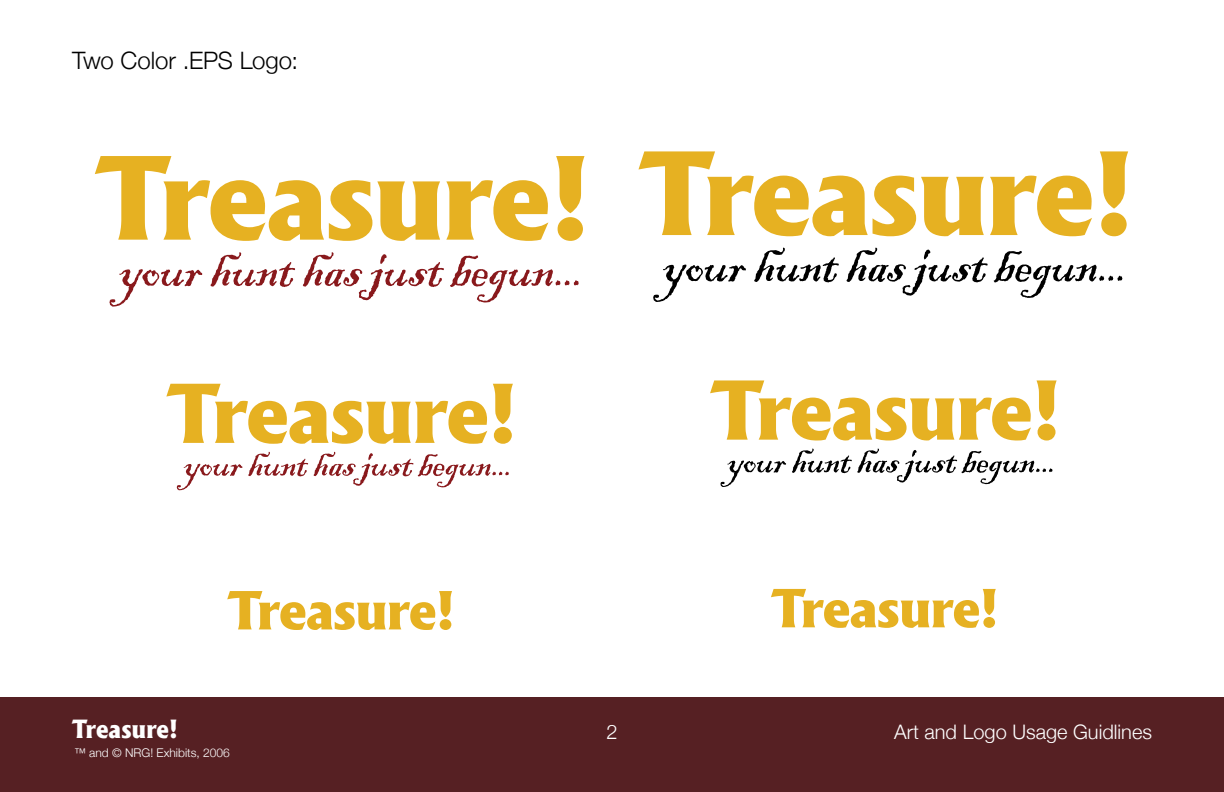
<style>
.page{position:relative;width:1224px;height:792px;background:#fff}
.page>*{position:absolute;margin:0;border:0;box-sizing:border-box;transform-origin:0 0}
.t1{font:300 24px "Helvetica Neue";color:#000}
.t2{font:800 24px "Albertus";letter-spacing:.015em;color:#fff}
.t3{font:300 20px "Helvetica Neue";color:#fff}
.t4{font:300 12px "Helvetica Neue";color:#fff}
</style>
<div class="page">
<div style="left:0;top:697px;width:1224px;height:95px;background:#562023"></div>
<svg style="left:95px;top:156px;width:345px;height:85px"></svg>
<svg style="left:446px;top:180px;width:102px;height:61px"></svg>
<svg style="left:556px;top:156px;width:29px;height:85px"></svg>
<svg style="left:110px;top:269px;width:92px;height:38px"></svg>
<svg style="left:210px;top:252px;width:85px;height:35px"></svg>
<svg style="left:303px;top:252px;width:141px;height:48px"></svg>
<svg style="left:450px;top:256px;width:129px;height:46px"></svg>
<svg style="left:638px;top:151px;width:346px;height:85px"></svg>
<svg style="left:990px;top:176px;width:102px;height:60px"></svg>
<svg style="left:1100px;top:151px;width:28px;height:85px"></svg>
<svg style="left:653px;top:265px;width:93px;height:37px"></svg>
<svg style="left:754px;top:248px;width:85px;height:34px"></svg>
<svg style="left:847px;top:248px;width:141px;height:48px"></svg>
<svg style="left:994px;top:251px;width:128px;height:47px"></svg>
<svg style="left:166px;top:384px;width:321px;height:60px"></svg>
<svg style="left:493px;top:384px;width:20px;height:60px"></svg>
<svg style="left:177px;top:464px;width:65px;height:26px"></svg>
<svg style="left:248px;top:452px;width:60px;height:24px"></svg>
<svg style="left:314px;top:452px;width:195px;height:35px"></svg>
<svg style="left:710px;top:380px;width:321px;height:61px"></svg>
<svg style="left:1037px;top:380px;width:20px;height:61px"></svg>
<svg style="left:721px;top:461px;width:65px;height:26px"></svg>
<svg style="left:792px;top:449px;width:260px;height:35px"></svg>
<svg style="left:227px;top:591px;width:225px;height:39px"></svg>
<svg style="left:771px;top:589px;width:225px;height:39px"></svg>
<p class="t1" style="left:72px;top:46px;width:228px">Two Color .EPS Logo:</p>
<p class="t2" style="left:72px;top:714px;width:108px">Treasure!</p>
<p class="t3" style="left:894px;top:720px;width:259px">Art and Logo Usage Guidlines</p>
<p class="t4" style="left:74px;top:745px;width:157px">™ and © NRG! Exhibits, 2006</p>
</div>
